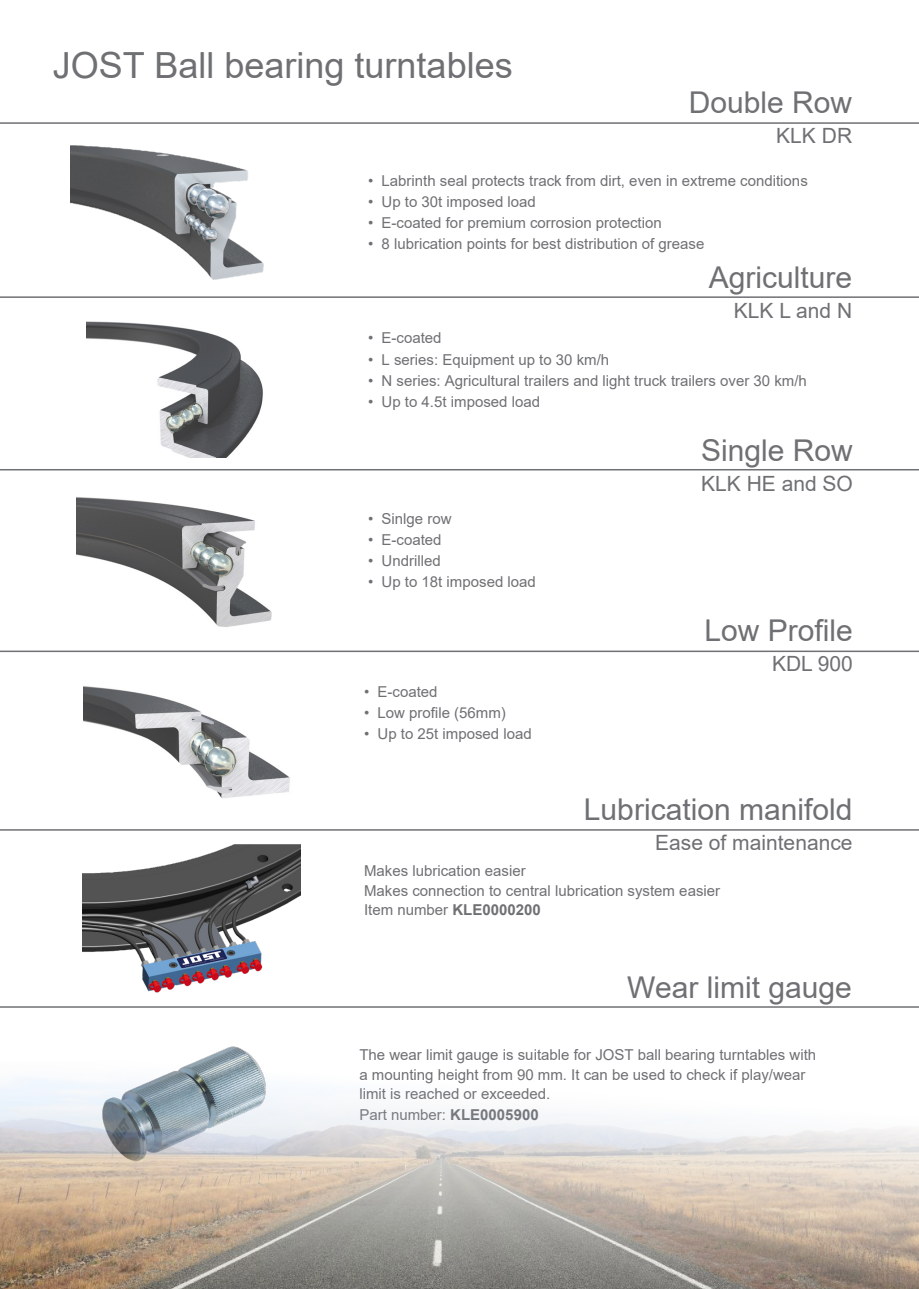
<style>
.page{position:relative;width:919px;height:1289px;background:#fff}
.page>*{position:absolute;margin:0;border:0;box-sizing:border-box;transform-origin:0 0}
.t1{font:36px "Arial";color:#6f7073}
.t2{font:30px "Arial";color:#6f7073}
.t3{font:21px "Arial";color:#6f7073}
.t4{font:15px/19.5px "Arial";color:#6f7073}
.s1{font-weight:700}
</style>
<div class="page">
<img style="left:83px;top:844px;width:218px;height:149px">
<img style="left:70px;top:146px;width:194px;height:134px">
<img style="left:84px;top:686px;width:206px;height:112px">
<img style="left:76px;top:497px;width:196px;height:130px">
<img style="left:86px;top:321px;width:177px;height:136px">
<img style="left:197px;top:1046px;width:59px;height:15px">
<hr style="left:0;top:122px;width:918px;height:2px;background:#6f7073">
<hr style="left:0;top:296px;width:918px;height:2px;background:#6f7073">
<hr style="left:0;top:469px;width:918px;height:1px;background:#6f7073">
<hr style="left:0;top:650px;width:918px;height:2px;background:#6f7073">
<hr style="left:0;top:829px;width:918px;height:1px;background:#6f7073">
<hr style="left:0;top:1006px;width:918px;height:1px;background:#6f7073">
<img style="left:0;top:1061px;width:918px;height:227px">
<p class="t1" style="left:53px;top:41px;width:461px">JOST Ball bearing turntables</p>
<p class="t2" style="left:688px;top:81px;width:165px">Double Row</p>
<p class="t3" style="left:776px;top:121px;width:77px">KLK DR</p>
<p class="t4" style="left:368px;top:171px;width:441px">• Labrinth seal protects track from dirt, even in extreme conditions</p>
<p class="t4" style="left:368px;top:192px;width:169px">• Up to 30t imposed load</p>
<p class="t4" style="left:368px;top:213px;width:295px">• E-coated for premium corrosion protection</p>
<p class="t4" style="left:368px;top:234px;width:338px">• 8 lubrication points for best distribution of grease</p>
<p class="t2" style="left:708px;top:257px;width:145px">Agriculture</p>
<p class="t3" style="left:733px;top:296px;width:120px">KLK L and N</p>
<p class="t4" style="left:368px;top:328px;width:75px">• E-coated</p>
<p class="t4" style="left:368px;top:349px;width:243px">• L series: Equipment up to 30 km/h</p>
<p class="t4" style="left:368px;top:370px;width:440px">• N series: Agricultural trailers and light truck trailers over 30 km/h</p>
<p class="t4" style="left:368px;top:391px;width:173px">• Up to 4.5t imposed load</p>
<p class="t4" style="left:368px;top:509px;width:85px">• Sinlge row</p>
<p class="t4" style="left:368px;top:530px;width:75px">• E-coated</p>
<p class="t4" style="left:368px;top:551px;width:74px">• Undrilled</p>
<p class="t4" style="left:368px;top:572px;width:169px">• Up to 18t imposed load</p>
<p class="t4" style="left:364px;top:682px;width:75px">• E-coated</p>
<p class="t4" style="left:364px;top:703px;width:143px">• Low profile (56mm)</p>
<p class="t4" style="left:364px;top:724px;width:169px">• Up to 25t imposed load</p>
<p class="t2" style="left:701px;top:430px;width:153px">Single Row</p>
<p class="t3" style="left:701px;top:469px;width:153px">KLK HE and SO</p>
<p class="t2" style="left:704px;top:609px;width:150px">Low Profile</p>
<p class="t3" style="left:772px;top:649px;width:82px">KDL 900</p>
<p class="t2" style="left:584px;top:788px;width:270px">Lubrication manifold</p>
<p class="t3" style="left:655px;top:827px;width:199px">Ease of maintenance</p>
<p class="t4" style="left:364px;top:860px;width:163px">Makes lubrication easier</p>
<p class="t4" style="left:364px;top:880px;width:357px">Makes connection to central lubrication system easier</p>
<p class="t4" style="left:364px;top:899px;width:178px">Item number <span class="s1">KLE0000200</span></p>
<p class="t2" style="left:627px;top:966px;width:226px">Wear limit gauge</p>
<p class="t4" style="left:359px;top:1044px;width:458px">The wear limit gauge is suitable for JOST ball bearing turntables with a mounting height from 90 mm. It can be used to check if play/wear limit is reached or exceeded.</p>
<p class="t4" style="left:359px;top:1104px;width:181px">Part number: <span class="s1">KLE0005900</span></p>
</div>
